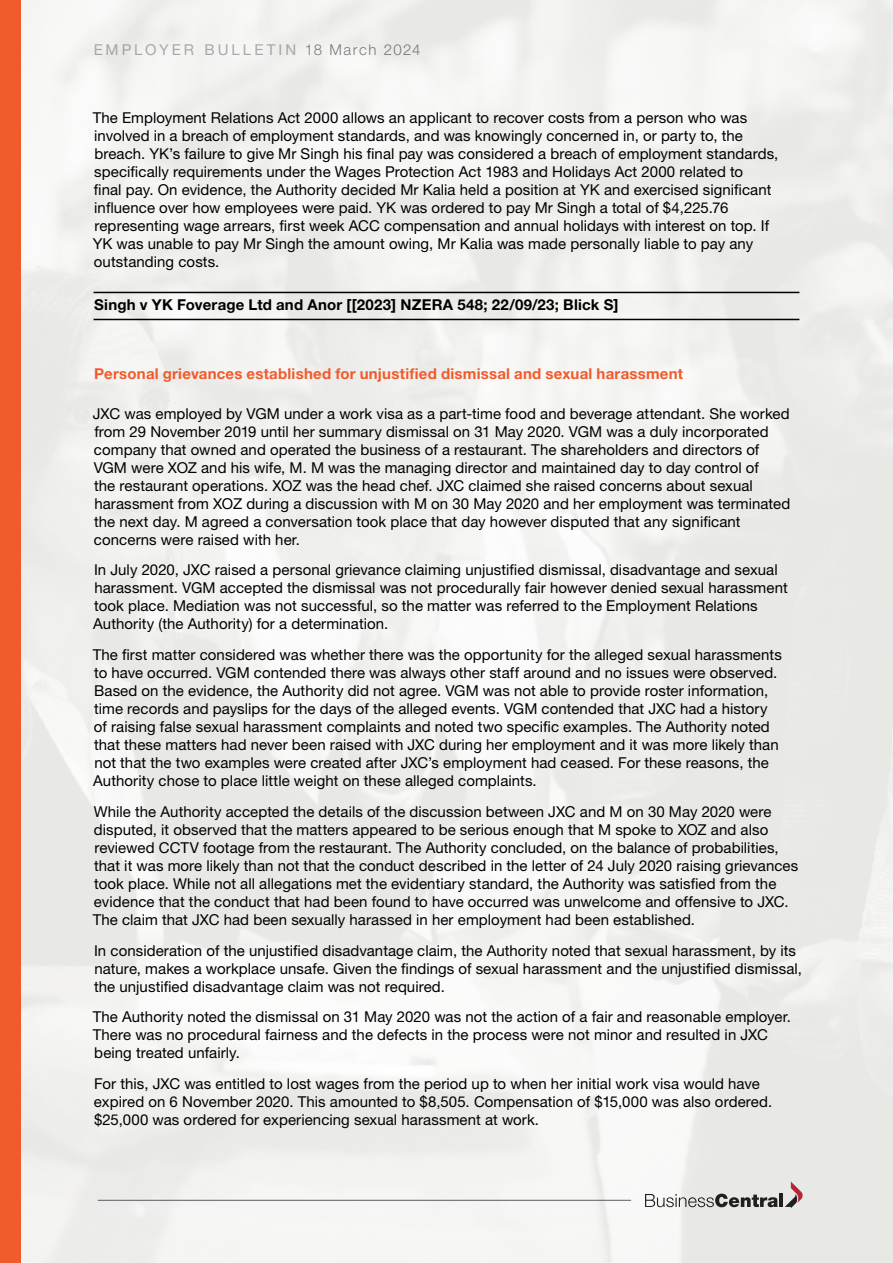
<style>
.page{position:relative;width:893px;height:1263px;background:#fff}
.page>*{position:absolute;margin:0;border:0;box-sizing:border-box;transform-origin:0 0}
.t1{font:15px/18px "Helvetica Neue LT Pro";letter-spacing:.005em;color:#000}
.t2{font:700 15px "Helvetica Neue LT Pro";letter-spacing:.015em;color:#f15a2a}
.t3{font:700 15px "Helvetica Neue LT Pro";letter-spacing:.015em;color:#000}
.t4{font:15px "Helvetica Neue LT Pro";letter-spacing:.2em;color:#5c5b63}
.s1{font-weight:300;color:#000}
</style>
<div class="page">
<img style="left:21px;top:0;width:872px;height:1263px">
<hr style="left:98px;top:1200px;width:533px;height:1px;background:#5c5b63">
<svg style="left:645px;top:1194px;width:133px;height:13px"></svg>
<hr style="left:779px;top:1194px;width:4px;height:13px;background:#231f20">
<svg style="left:785px;top:1181px;width:18px;height:27px"></svg>
<div style="left:0;top:0;width:21px;height:1263px;background:#f15a2a"></div>
<hr style="left:94px;top:292px;width:705px;height:1px;background:#000">
<hr style="left:94px;top:319px;width:705px;height:1px;background:#000">
<p class="t4" style="left:94px;top:41px;width:328px">EMPLOYER BULLETIN <span class="s1">18 March 2024</span></p>
<p class="t1" style="left:93px;top:108px;width:687px">The Employment Relations Act 2000 allows an applicant to recover costs from a person who was involved in a breach of employment standards, and was knowingly concerned in, or party to, the breach. YK’s failure to give Mr Singh his final pay was considered a breach of employment standards, specifically requirements under the Wages Protection Act 1983 and Holidays Act 2000 related to<br>final pay. On evidence, the Authority decided Mr Kalia held a position at YK and exercised significant influence over how employees were paid. YK was ordered to pay Mr Singh a total of $4,225.76 representing wage arrears, first week ACC compensation and annual holidays with interest on top. If YK was unable to pay Mr Singh the amount owing, Mr Kalia was made personally liable to pay any outstanding costs.</p>
<p class="t3" style="left:94px;top:296px;width:526px">Singh v YK Foverage Ltd and Anor [[2023] NZERA 548; 22/09/23; Blick S]</p>
<p class="t2" style="left:94px;top:365px;width:590px">Personal grievances established for unjustified dismissal and sexual harassment</p>
<p class="t1" style="left:93px;top:404px;width:699px">JXC was employed by VGM under a work visa as a part-time food and beverage attendant. She worked from 29 November 2019 until her summary dismissal on 31 May 2020. VGM was a duly incorporated company that owned and operated the business of a restaurant. The shareholders and directors of VGM were XOZ and his wife, M. M was the managing director and maintained day to day control of<br>the restaurant operations. XOZ was the head chef. JXC claimed she raised concerns about sexual harassment from XOZ during a discussion with M on 30 May 2020 and her employment was terminated the next day. M agreed a conversation took place that day however disputed that any significant concerns were raised with her.</p>
<p class="t1" style="left:93px;top:561px;width:696px">In July 2020, JXC raised a personal grievance claiming unjustified dismissal, disadvantage and sexual harassment. VGM accepted the dismissal was not procedurally fair however denied sexual harassment took place. Mediation was not successful, so the matter was referred to the Employment Relations Authority (the Authority) for a determination.</p>
<p class="t1" style="left:93px;top:645px;width:691px">The first matter considered was whether there was the opportunity for the alleged sexual harassments to have occurred. VGM contended there was always other staff around and no issues were observed.<br>Based on the evidence, the Authority did not agree. VGM was not able to provide roster information, time records and payslips for the days of the alleged events. VGM contended that JXC had a history of raising false sexual harassment complaints and noted two specific examples. The Authority noted that these matters had never been raised with JXC during her employment and it was more likely than not that the two examples were created after JXC’s employment had ceased. For these reasons, the Authority chose to place little weight on these alleged complaints.</p>
<p class="t1" style="left:93px;top:802px;width:707px">While the Authority accepted the details of the discussion between JXC and M on 30 May 2020 were disputed, it observed that the matters appeared to be serious enough that M spoke to XOZ and also reviewed CCTV footage from the restaurant. The Authority concluded, on the balance of probabilities, that it was more likely than not that the conduct described in the letter of 24 July 2020 raising grievances took place. While not all allegations met the evidentiary standard, the Authority was satisfied from the evidence that the conduct that had been found to have occurred was unwelcome and offensive to JXC.<br>The claim that JXC had been sexually harassed in her employment had been established.</p>
<p class="t1" style="left:94px;top:941px;width:709px">In consideration of the unjustified disadvantage claim, the Authority noted that sexual harassment, by its nature, makes a workplace unsafe. Given the findings of sexual harassment and the unjustified dismissal, the unjustified disadvantage claim was not required.</p>
<p class="t1" style="left:93px;top:1008px;width:700px">The Authority noted the dismissal on 31 May 2020 was not the action of a fair and reasonable employer.<br>There was no procedural fairness and the defects in the process were not minor and resulted in JXC being treated unfairly.</p>
<p class="t1" style="left:94px;top:1074px;width:680px">For this, JXC was entitled to lost wages from the period up to when her initial work visa would have expired on 6 November 2020. This amounted to $8,505. Compensation of $15,000 was also ordered. $25,000 was ordered for experiencing sexual harassment at work.</p>
</div>
